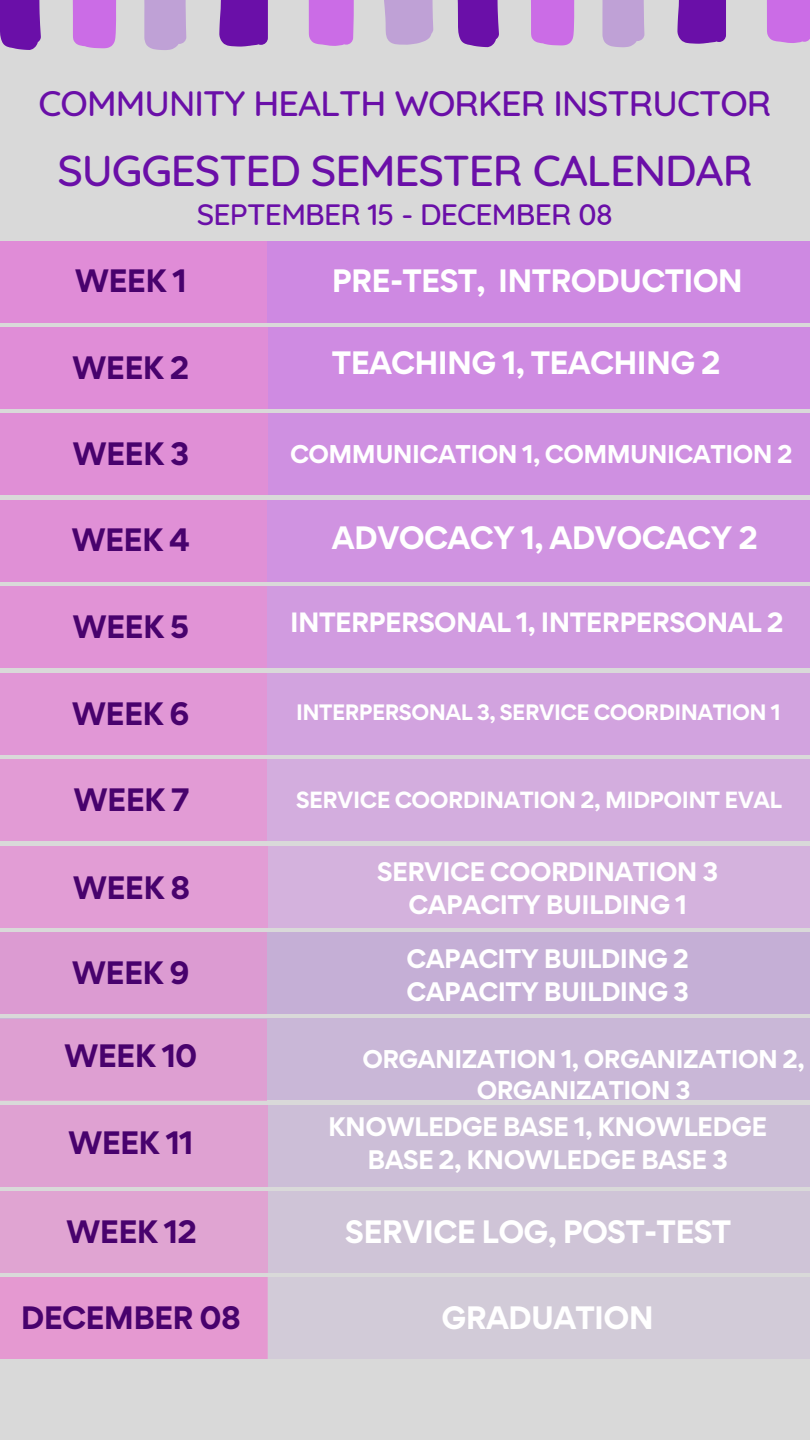
<style>
.page{position:relative;width:810px;height:1440px;background:#d9d9d9}
.page>*{position:absolute;margin:0;border:0;box-sizing:border-box;transform-origin:0 0}
.t1{font:500 44px "Quicksand";letter-spacing:-.025em;color:#6a0fa8}
.t2{font:500 36px "Quicksand";letter-spacing:-.025em;color:#6a0fa8}
.t3{font:500 30px "Quicksand";letter-spacing:-.025em;color:#6a0fa8}
.t4{font:700 28.9px "Gordita";letter-spacing:-.025em;color:#fff}
.t5{font:700 28.9px "Gordita";letter-spacing:-.025em;color:#48026d}
.t6{font:700 24.9px "Gordita";letter-spacing:-.025em;color:#fff}
.t7{font:700 23.9px/33px "Gordita";letter-spacing:-.025em;color:#fff;text-align:center}
.t8{font:700 22.9px/31.5px "Gordita";letter-spacing:-.025em;color:#fff;text-align:center}
.t9{font:700 20.9px "Gordita";letter-spacing:-.025em;color:#fff}
.t10{font:700 19.9px "Gordita";letter-spacing:-.025em;color:#fff}
</style>
<div class="page">
<svg style="left:384px;top:0;width:49px;height:45px;background:#c1a5d6"></svg>
<svg style="left:309px;top:0;width:45px;height:46px;background:#cb71e5"></svg>
<svg style="left:219px;top:0;width:49px;height:47px;background:#711bab"></svg>
<svg style="left:144px;top:0;width:43px;height:50px;background:#c1a5d6"></svg>
<svg style="left:72px;top:0;width:45px;height:48px;background:#cc74e4"></svg>
<svg style="left:0;top:0;width:41px;height:50px;background:#721fab"></svg>
<div style="left:767px;top:0;width:43px;height:43px;background:#cb6ce6"></div>
<svg style="left:677px;top:0;width:49px;height:44px;background:#701bab"></svg>
<svg style="left:602px;top:0;width:43px;height:47px;background:#c1a5d6"></svg>
<svg style="left:531px;top:0;width:44px;height:45px;background:#cb72e5"></svg>
<svg style="left:457px;top:0;width:42px;height:47px;background:#7523ac"></svg>
<div style="left:0;top:587px;width:810px;height:81px;background:#d19be0"></div>
<div style="left:0;top:500px;width:810px;height:81px;background:#d093e1"></div>
<div style="left:0;top:414px;width:810px;height:81px;background:#cf90e1"></div>
<div style="left:0;top:327px;width:810px;height:82px;background:#cf8be2"></div>
<div style="left:0;top:241px;width:810px;height:81px;background:#ce89e2"></div>
<div style="left:0;top:241px;width:267px;height:81px;background:#e08cd7"></div>
<div style="left:0;top:1019px;width:810px;height:81px;background:#c9b7d7"></div>
<div style="left:0;top:932px;width:810px;height:82px;background:#c5afd6"></div>
<div style="left:0;top:846px;width:810px;height:81px;background:#d4b2dd"></div>
<div style="left:0;top:760px;width:810px;height:81px;background:#d3adde"></div>
<div style="left:0;top:673px;width:810px;height:82px;background:#d2a3df"></div>
<div style="left:0;top:1278px;width:810px;height:81px;background:#d2cbd8"></div>
<div style="left:0;top:1191px;width:810px;height:82px;background:#cfc4d7"></div>
<div style="left:0;top:1105px;width:810px;height:81px;background:#ccbed7"></div>
<div style="left:0;top:327px;width:268px;height:82px;background:#e08dd7"></div>
<div style="left:0;top:414px;width:268px;height:81px;background:#e08fd6"></div>
<div style="left:0;top:500px;width:267px;height:81px;background:#e090d6"></div>
<div style="left:0;top:587px;width:267px;height:81px;background:#e193d6"></div>
<div style="left:0;top:673px;width:267px;height:82px;background:#e197d6"></div>
<div style="left:0;top:760px;width:267px;height:81px;background:#e29bd5"></div>
<div style="left:0;top:846px;width:268px;height:81px;background:#e29dd5"></div>
<div style="left:0;top:932px;width:267px;height:82px;background:#dc9bd2"></div>
<div style="left:0;top:1019px;width:267px;height:81px;background:#de9fd2"></div>
<div style="left:0;top:1105px;width:268px;height:81px;background:#dfa1d2"></div>
<div style="left:0;top:1191px;width:268px;height:82px;background:#e0a4d2"></div>
<div style="left:0;top:1278px;width:268px;height:81px;background:#e599d1"></div>
<p class="t2" style="left:39px;top:80px;width:734px">COMMUNITY HEALTH WORKER INSTRUCTOR</p>
<p class="t1" style="left:57px;top:142px;width:697px">SUGGESTED SEMESTER CALENDAR</p>
<h3 class="t3" style="left:197px;top:195px;width:418px">SEPTEMBER 15 - DECEMBER 08</h3>
<h3 class="t5" style="left:75px;top:262px;width:113px">WEEK 1</h3>
<h2 class="t4" style="left:332px;top:262px;width:413px">PRE-TEST, INTRODUCTION</h2>
<h3 class="t5" style="left:72px;top:348px;width:119px">WEEK 2</h3>
<h1 class="t4" style="left:332px;top:344px;width:390px">TEACHING 1, TEACHING 2</h1>
<p class="t5" style="left:72px;top:434px;width:118px">WEEK 3</p>
<h3 class="t8" style="left:290px;top:438px;width:504px">COMMUNICATION 1, COMMUNICATION 2</h3>
<h3 class="t5" style="left:71px;top:521px;width:120px">WEEK 4</h3>
<h3 class="t4" style="left:332px;top:518px;width:428px">ADVOCACY 1, ADVOCACY 2</h3>
<p class="t5" style="left:72px;top:607px;width:118px">WEEK 5</p>
<h3 class="t6" style="left:290px;top:606px;width:495px">INTERPERSONAL 1, INTERPERSONAL 2</h3>
<h4 class="t5" style="left:72px;top:694px;width:119px">WEEK 6</h4>
<h3 class="t5" style="left:74px;top:780px;width:117px">WEEK 7</h3>
<h4 class="t5" style="left:73px;top:868px;width:119px">WEEK 8</h4>
<h3 class="t5" style="left:72px;top:953px;width:119px">WEEK 9</h3>
<h3 class="t10" style="left:296px;top:698px;width:486px">INTERPERSONAL 3, SERVICE COORDINATION 1</h3>
<h3 class="t9" style="left:296px;top:786px;width:488px">SERVICE COORDINATION 2, MIDPOINT EVAL</h3>
<h3 class="t7" style="left:377px;top:855px;width:343px">SERVICE COORDINATION 3<br>CAPACITY BUILDING 1</h3>
<h4 class="t7" style="left:407px;top:942px;width:284px;text-align:left">CAPACITY BUILDING 2<br>CAPACITY BUILDING 3</h4>
<h3 class="t5" style="left:64px;top:1036px;width:135px">WEEK 10</h3>
<h4 class="t5" style="left:68px;top:1123px;width:127px">WEEK 11</h4>
<h3 class="t8" style="left:362px;top:1043px;width:444px">ORGANIZATION 1, ORGANIZATION 2,<br>ORGANIZATION 3</h3>
<h3 class="t7" style="left:328px;top:1110px;width:440px">KNOWLEDGE BASE 1, KNOWLEDGE<br>BASE 2, KNOWLEDGE BASE 3</h3>
<h4 class="t5" style="left:66px;top:1212px;width:132px">WEEK 12</h4>
<h3 class="t4" style="left:345px;top:1212px;width:388px">SERVICE LOG, POST-TEST</h3>
<h3 class="t5" style="left:21px;top:1298px;width:222px">DECEMBER 08</h3>
<h4 class="t4" style="left:442px;top:1298px;width:214px">GRADUATION</h4>
</div>
